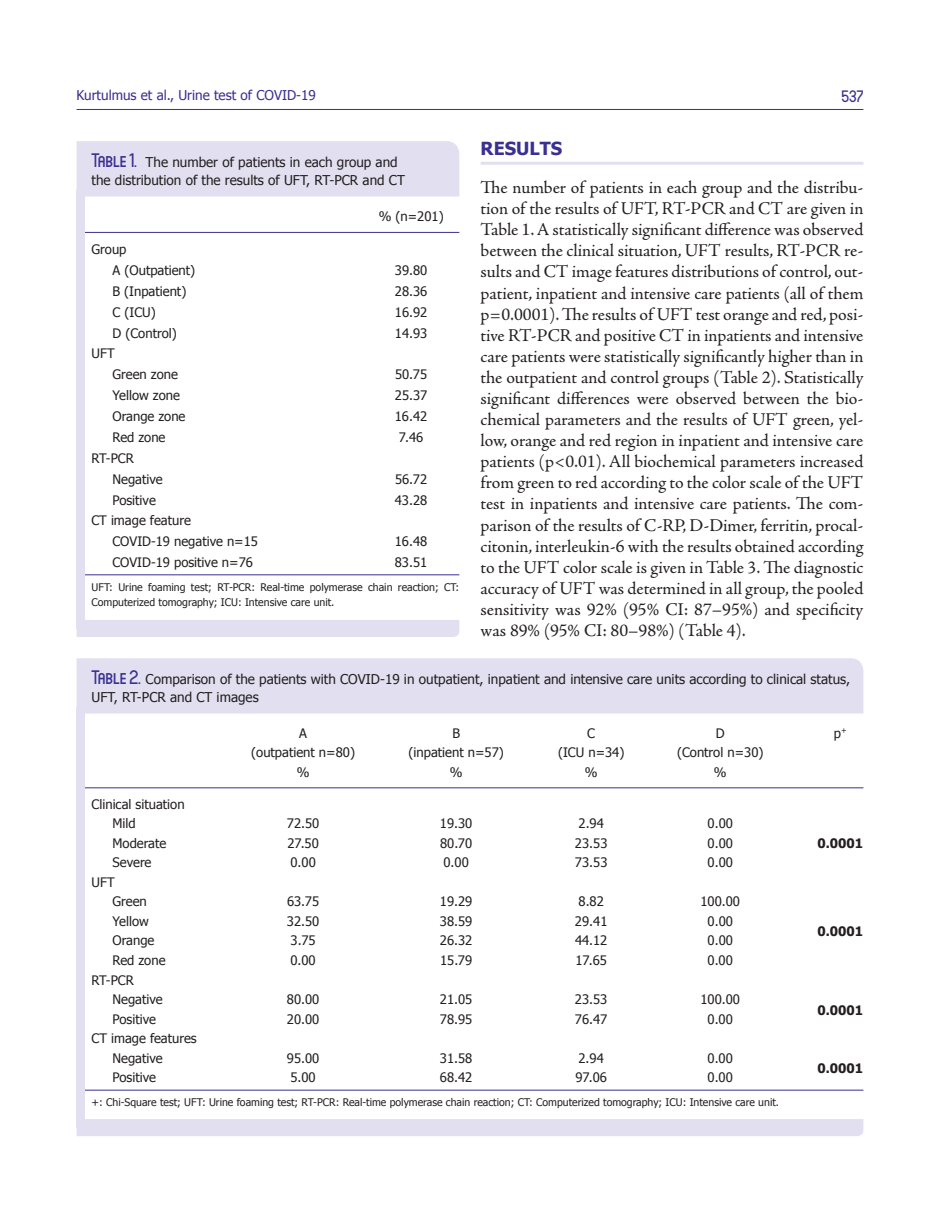
<style>
.page{position:relative;width:940px;height:1217px;background:#fff}
.page>*{position:absolute;margin:0;border:0;box-sizing:border-box;transform-origin:0 0}
.t1{font:18px/21.1px "Adobe Jenson Pro";color:#231f20;text-align:justify}
.t2{font:700 18px "Tahoma";color:#3a3091}
.t3{font:500 16.5px "Circula";color:#3a3091}
.t4{font:13.5px/18px "Tahoma";color:#231f20}
.t5{font:13.5px "Tahoma";color:#3a3091}
.t6{font:13.05px/20.9px "Tahoma";color:#231f20}
.t7{font:700 13.05px "Tahoma";color:#231f20}
.t8{font:10.5px/15px "Tahoma";color:#231f20}
.s1{font-family:"Circula";font-weight:500;font-size:19.5px;color:#3a3091}
</style>
<div class="page">
<hr style="left:77px;top:109px;width:786px;height:1px;background:#3a3091">
<hr style="left:480px;top:162px;width:383px;height:3px;background:#e2e0f0">
<div style="left:77px;top:620px;width:382px;height:16px;background:#e2e0f0"></div>
<div style="left:77px;top:141px;width:382px;height:55px;background:#e2e0f0"></div>
<hr style="left:77px;top:574px;width:382px;height:1px;background:#3a3091">
<hr style="left:77px;top:232px;width:382px;height:1px;background:#3a3091">
<div style="left:77px;top:190px;width:8px;height:438px;background:#e2e0f0"></div>
<div style="left:77px;top:1119px;width:786px;height:16px;background:#e2e0f0"></div>
<div style="left:77px;top:658px;width:786px;height:55px;background:#e2e0f0"></div>
<hr style="left:77px;top:1089px;width:786px;height:1px;background:#3a3091">
<hr style="left:77px;top:787px;width:786px;height:1px;background:#3a3091">
<div style="left:77px;top:707px;width:8px;height:420px;background:#e2e0f0"></div>
<p class="t5" style="left:77px;top:86px;width:241px">Kurtulmus et al., Urine test of COVID-19</p>
<p class="t3" style="left:841px;top:86px;width:23px">537</p>
<p class="t2" style="left:480px;top:136px;width:83px">RESULTS</p>
<p class="t1" style="left:480px;top:177px;width:384px">The number of patients in each group and the distribu&shy;tion of the results of UFT, RT-PCR and CT are given in Table 1. A statistically significant difference was observed between the clinical situation, UFT results, RT-PCR re&shy;sults and CT image features distributions of control, out&shy;patient, inpatient and intensive care patients (all of them p=0.0001). The results of UFT test orange and red, posi&shy;tive RT-PCR and positive CT in inpatients and intensive care patients were statistically significantly higher than in the outpatient and control groups (Table 2). Statistically significant differences were observed between the bio&shy;chemical parameters and the results of UFT green, yel&shy;low, orange and red region in inpatient and intensive care patients (p&lt;0.01). All biochemical parameters increased from green to red according to the color scale of the UFT test in inpatients and intensive care patients. The com&shy;parison of the results of C-RP, D-Dimer, ferritin, procal&shy;citonin, interleukin-6 with the results obtained according to the UFT color scale is given in Table 3. The diagnostic accuracy of UFT was determined in all group, the pooled sensitivity was 92% (95% CI: 87–95%) and specificity was 89% (95% CI: 80–98%) (Table 4).</p>
<p class="t4" style="left:92px;top:153px;width:315px"><span class="s1">Table 1.</span> The number of patients in each group and the distribution of the results of UFT, RT-PCR and CT</p>
<p class="t6" style="left:379px;top:205px;width:66px">% (n=201)</p>
<p class="t6" style="left:113px;top:238px;width:84px;text-indent:-21px">Group<br>A (Outpatient)</p>
<p class="t6" style="left:395px;top:259px;width:34px">39.80</p>
<p class="t6" style="left:113px;top:280px;width:75px">B (Inpatient)</p>
<p class="t6" style="left:395px;top:280px;width:34px">28.36</p>
<p class="t6" style="left:113px;top:301px;width:45px">C (ICU)</p>
<p class="t6" style="left:395px;top:301px;width:34px">16.92</p>
<p class="t6" style="left:112px;top:322px;width:66px">D (Control)</p>
<p class="t6" style="left:395px;top:322px;width:34px">14.93</p>
<p class="t6" style="left:112px;top:343px;width:67px;text-indent:-21px">UFT<br>Green zone</p>
<p class="t6" style="left:395px;top:363px;width:34px">50.75</p>
<p class="t6" style="left:112px;top:384px;width:69px">Yellow zone</p>
<p class="t6" style="left:395px;top:384px;width:34px">25.37</p>
<p class="t6" style="left:112px;top:405px;width:74px">Orange zone</p>
<p class="t6" style="left:395px;top:405px;width:34px">16.42</p>
<p class="t6" style="left:112px;top:426px;width:54px">Red zone</p>
<p class="t6" style="left:399px;top:426px;width:26px">7.46</p>
<p class="t6" style="left:112px;top:447px;width:52px;text-indent:-21px">RT-PCR<br>Negative</p>
<p class="t6" style="left:395px;top:468px;width:34px">56.72</p>
<p class="t6" style="left:112px;top:489px;width:45px">Positive</p>
<p class="t6" style="left:395px;top:489px;width:34px">43.28</p>
<p class="t6" style="left:112px;top:509px;width:147px;text-indent:-21px">CT image feature<br>COVID-19 negative n=15</p>
<p class="t6" style="left:395px;top:530px;width:34px">16.48</p>
<p class="t6" style="left:112px;top:551px;width:142px">COVID-19 positive n=76</p>
<p class="t6" style="left:395px;top:551px;width:34px">83.51</p>
<p class="t8" style="left:92px;top:579px;width:369px">UFT: Urine foaming test; RT-PCR: Real-time polymerase chain reaction; CT:<br>Computerized tomography; ICU: Intensive care unit.</p>
<p class="t4" style="left:92px;top:669px;width:760px"><span class="s1">Table 2.</span> Comparison of the patients with COVID-19 in outpatient, inpatient and intensive care units according to clinical status,<br>UFT, RT-PCR and CT images</p>
<p class="t6" style="left:113px;top:793px;width:74px;line-height:19.5px;text-indent:-21px">Clinical situation<br>Mild</p>
<p class="t6" style="left:299px;top:721px;width:9px">A</p>
<p class="t6" style="left:452px;top:721px;width:9px">B</p>
<p class="t6" style="left:587px;top:721px;width:9px">C</p>
<p class="t6" style="left:716px;top:721px;width:10px">D</p>
<p class="t6" style="left:834px;top:721px;width:14px">p<sup>+</sup></p>
<p class="t6" style="left:251px;top:741px;width:105px">(outpatient n=80)</p>
<p class="t6" style="left:408px;top:741px;width:97px">(inpatient n=57)</p>
<p class="t6" style="left:558px;top:741px;width:68px">(ICU n=34)</p>
<p class="t6" style="left:677px;top:741px;width:88px">(Control n=30)</p>
<p class="t6" style="left:297px;top:760px;width:14px">%</p>
<p class="t6" style="left:450px;top:760px;width:14px">%</p>
<p class="t6" style="left:585px;top:760px;width:14px">%</p>
<p class="t6" style="left:714px;top:760px;width:14px">%</p>
<p class="t6" style="left:287px;top:812px;width:34px">72.50</p>
<p class="t6" style="left:440px;top:812px;width:34px">19.30</p>
<p class="t6" style="left:578px;top:812px;width:27px">2.94</p>
<p class="t6" style="left:707px;top:812px;width:27px">0.00</p>
<p class="t6" style="left:113px;top:832px;width:55px">Moderate</p>
<p class="t6" style="left:287px;top:832px;width:33px">27.50</p>
<p class="t6" style="left:440px;top:832px;width:34px">80.70</p>
<p class="t6" style="left:575px;top:832px;width:34px">23.53</p>
<p class="t6" style="left:707px;top:832px;width:27px">0.00</p>
<p class="t7" style="left:817px;top:833px;width:47px">0.0001</p>
<p class="t6" style="left:113px;top:851px;width:40px">Severe</p>
<p class="t6" style="left:290px;top:851px;width:27px">0.00</p>
<p class="t6" style="left:443px;top:851px;width:27px">0.00</p>
<p class="t6" style="left:575px;top:851px;width:34px">73.53</p>
<p class="t6" style="left:707px;top:851px;width:27px">0.00</p>
<p class="t6" style="left:113px;top:871px;width:36px;line-height:19.5px;text-indent:-21px">UFT<br>Green</p>
<p class="t6" style="left:287px;top:890px;width:34px">63.75</p>
<p class="t6" style="left:440px;top:890px;width:34px">19.29</p>
<p class="t6" style="left:578px;top:890px;width:27px">8.82</p>
<p class="t6" style="left:700px;top:890px;width:41px">100.00</p>
<p class="t6" style="left:113px;top:910px;width:38px">Yellow</p>
<p class="t6" style="left:287px;top:910px;width:34px">32.50</p>
<p class="t6" style="left:440px;top:910px;width:34px">38.59</p>
<p class="t6" style="left:575px;top:910px;width:34px">29.41</p>
<p class="t6" style="left:707px;top:910px;width:27px">0.00</p>
<p class="t6" style="left:113px;top:929px;width:43px">Orange</p>
<p class="t6" style="left:291px;top:929px;width:27px">3.75</p>
<p class="t6" style="left:440px;top:929px;width:34px">26.32</p>
<p class="t6" style="left:575px;top:929px;width:34px">44.12</p>
<p class="t6" style="left:707px;top:929px;width:27px">0.00</p>
<p class="t6" style="left:113px;top:949px;width:54px">Red zone</p>
<p class="t6" style="left:290px;top:949px;width:27px">0.00</p>
<p class="t6" style="left:440px;top:949px;width:34px">15.79</p>
<p class="t6" style="left:575px;top:949px;width:33px">17.65</p>
<p class="t6" style="left:707px;top:949px;width:27px">0.00</p>
<p class="t6" style="left:112px;top:969px;width:52px;line-height:19.5px;text-indent:-21px">RT-PCR<br>Negative</p>
<p class="t6" style="left:287px;top:988px;width:34px">80.00</p>
<p class="t6" style="left:440px;top:988px;width:34px">21.05</p>
<p class="t6" style="left:575px;top:988px;width:34px">23.53</p>
<p class="t6" style="left:700px;top:988px;width:41px">100.00</p>
<p class="t6" style="left:112px;top:1007px;width:45px">Positive</p>
<p class="t6" style="left:287px;top:1007px;width:34px">20.00</p>
<p class="t6" style="left:440px;top:1007px;width:34px">78.95</p>
<p class="t6" style="left:575px;top:1007px;width:34px">76.47</p>
<p class="t6" style="left:707px;top:1007px;width:27px">0.00</p>
<p class="t6" style="left:112px;top:1027px;width:86px;line-height:19.5px;text-indent:-21px">CT image features<br>Negative</p>
<p class="t6" style="left:287px;top:1046px;width:34px">95.00</p>
<p class="t6" style="left:440px;top:1046px;width:34px">31.58</p>
<p class="t6" style="left:578px;top:1046px;width:27px">2.94</p>
<p class="t6" style="left:707px;top:1046px;width:27px">0.00</p>
<p class="t6" style="left:113px;top:1066px;width:45px">Positive</p>
<p class="t6" style="left:290px;top:1066px;width:27px">5.00</p>
<p class="t6" style="left:440px;top:1066px;width:34px">68.42</p>
<p class="t6" style="left:575px;top:1066px;width:33px">97.06</p>
<p class="t6" style="left:707px;top:1066px;width:27px">0.00</p>
<p class="t8" style="left:92px;top:1093px;width:689px">+: Chi-Square test; UFT: Urine foaming test; RT-PCR: Real-time polymerase chain reaction; CT: Computerized tomography; ICU: Intensive care unit.</p>
<p class="t7" style="left:817px;top:922px;width:47px">0.0001</p>
<p class="t7" style="left:817px;top:1000px;width:47px">0.0001</p>
<p class="t7" style="left:817px;top:1058px;width:47px">0.0001</p>
</div>
